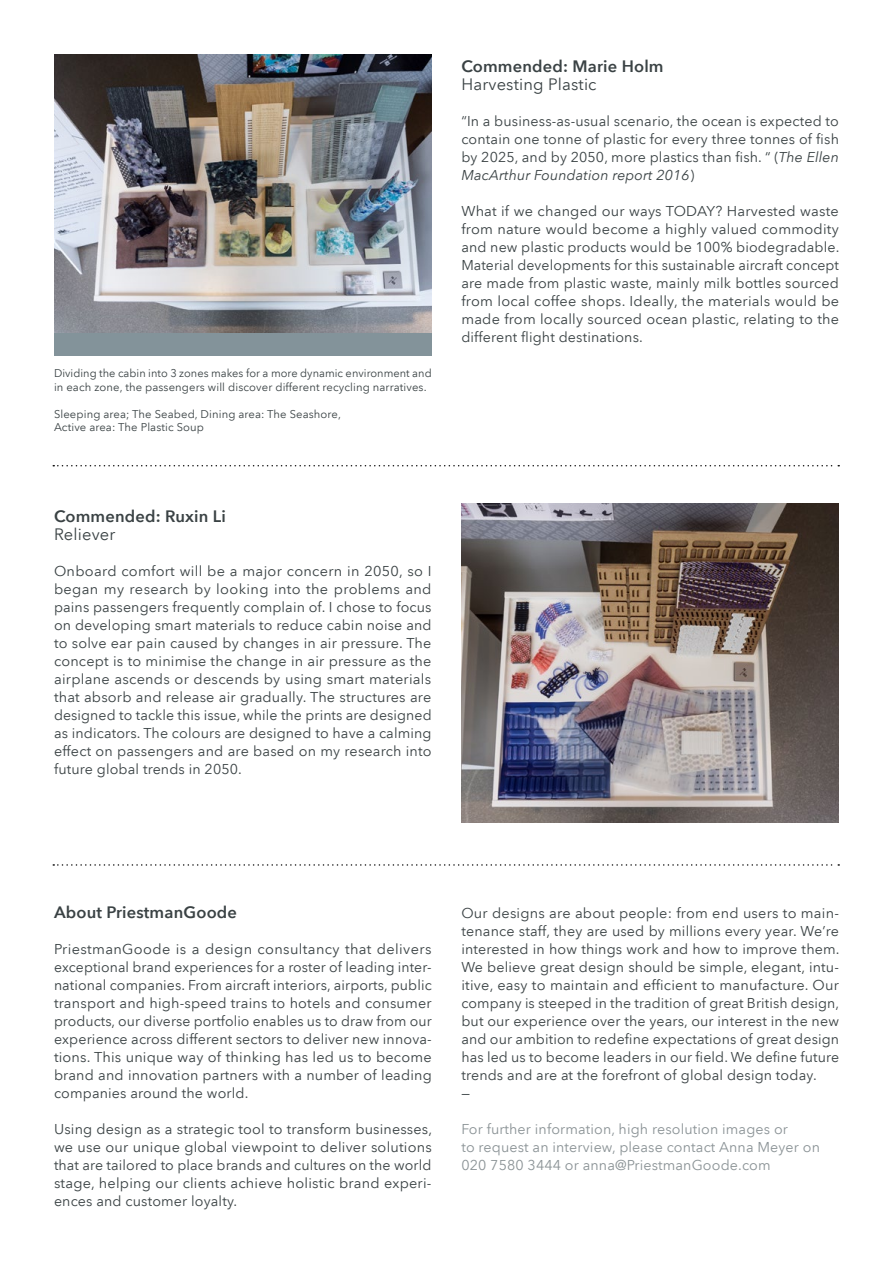
<style>
.page{position:relative;width:893px;height:1263px;background:#fff}
.page>*{position:absolute;margin:0;border:0;box-sizing:border-box;transform-origin:0 0}
.t1{font:600 16.5px "Avenir Next LT Pro";letter-spacing:.01em;color:#3a4244}
.t2{font:16.5px "Avenir Next LT Pro";letter-spacing:.01em;color:#3a4244}
.t3{font:14.25px/18px "Avenir Next LT Pro";letter-spacing:.01em;color:#3a4244;text-align:justify}
.t4{font:14.25px/18px "Avenir Next LT Pro";letter-spacing:.01em;color:#8b9396}
.t5{font:italic 14.25px "Avenir Next";letter-spacing:.01em;color:#3a4244}
.t6{font:11.25px/13.5px "Avenir Next LT Pro";letter-spacing:.01em;color:#3a4244}
.s1{font-family:"Avenir Next";font-style:italic}
.s2{font-family:"Avenir Next LT Pro";font-style:normal}
</style>
<div class="page">
<div style="left:54px;top:54px;width:378px;height:301px;background:#83939a"></div>
<img style="left:54px;top:54px;width:378px;height:279px">
<img style="left:461px;top:504px;width:378px;height:319px">
<svg style="left:53px;top:465px;width:786px;height:1px"></svg>
<svg style="left:53px;top:864px;width:786px;height:2px"></svg>
<p class="t6" style="left:54px;top:367px;width:379px">Dividing the cabin into 3 zones makes for a more dynamic environment and in each zone, the passengers will discover different recycling narratives.</p>
<p class="t6" style="left:54px;top:407px;width:289px">Sleeping area; The Seabed, Dining area: The Seashore,<br>Active area: The Plastic Soup</p>
<p class="t1" style="left:54px;top:506px;width:173px">Commended: Ruxin Li</p>
<p class="t2" style="left:54px;top:524px;width:63px">Reliever</p>
<p class="t3" style="left:54px;top:562px;width:379px">Onboard comfort will be a major concern in 2050, so I began my research by looking into the problems and pains passengers frequently complain of. I chose to focus on developing smart materials to reduce cabin noise and to solve ear pain caused by changes in air pressure. The concept is to minimise the change in air pressure as the airplane ascends or descends by using smart materials that absorb and release air gradually. The structures are designed to tackle this issue, while the prints are designed as indicators. The colours are designed to have a calming effect on passengers and are based on my research into future global trends in 2050.</p>
<p class="t1" style="left:461px;top:56px;width:204px">Commended: Marie Holm</p>
<p class="t2" style="left:461px;top:74px;width:137px">Harvesting Plastic</p>
<p class="t3" style="left:461px;top:112px;width:379px">“In a business-as-usual scenario, the ocean is expected to contain one tonne of plastic for every three tonnes of fish by 2025, and by 2050, more plastics than fish. “ (<span class="s1">The Ellen</span></p>
<p class="t5" style="left:461px;top:163px;width:234px">MacArthur Foundation report 2016<span class="s2">)</span></p>
<p class="t3" style="left:461px;top:202px;width:380px">What if we changed our ways TODAY? Harvested waste from nature would become a highly valued commodity and new plastic products would be 100% biodegradable.<br>Material developments for this sustainable aircraft concept are made from plastic waste, mainly milk bottles sourced from local coffee shops. Ideally, the materials would be made from locally sourced ocean plastic, relating to the different flight destinations.</p>
<p class="t1" style="left:54px;top:902px;width:184px">About PriestmanGoode</p>
<p class="t3" style="left:54px;top:940px;width:379px">PriestmanGoode is a design consultancy that delivers exceptional brand experiences for a roster of leading inter&shy;national companies. From aircraft interiors, airports, public transport and high-speed trains to hotels and consumer products, our diverse portfolio enables us to draw from our experience across different sectors to deliver new innova&shy;tions. This unique way of thinking has led us to become brand and innovation partners with a number of leading companies around the world.</p>
<p class="t3" style="left:54px;top:1120px;width:380px">Using design as a strategic tool to transform businesses, we use our unique global viewpoint to deliver solutions that are tailored to place brands and cultures on the world stage, helping our clients achieve holistic brand experi&shy;ences and customer loyalty.</p>
<p class="t3" style="left:461px;top:904px;width:380px;text-align:left">Our designs are about people: from end users to main&shy;tenance staff, they are used by millions every year. We’re interested in how things work and how to improve them.<br>We believe great design should be simple, elegant, intu&shy;itive, easy to maintain and efficient to manufacture. Our company is steeped in the tradition of great British design, but our experience over the years, our interest in the new and our ambition to redefine expectations of great design has led us to become leaders in our field. We define future trends and are at the forefront of global design today.<br>—</p>
<p class="t4" style="left:461px;top:1120px;width:360px">For further information, high resolution images or<br>to request an interview, please contact Anna Meyer on<br>020 7580 3444 or anna@PriestmanGoode.com</p>
</div>
